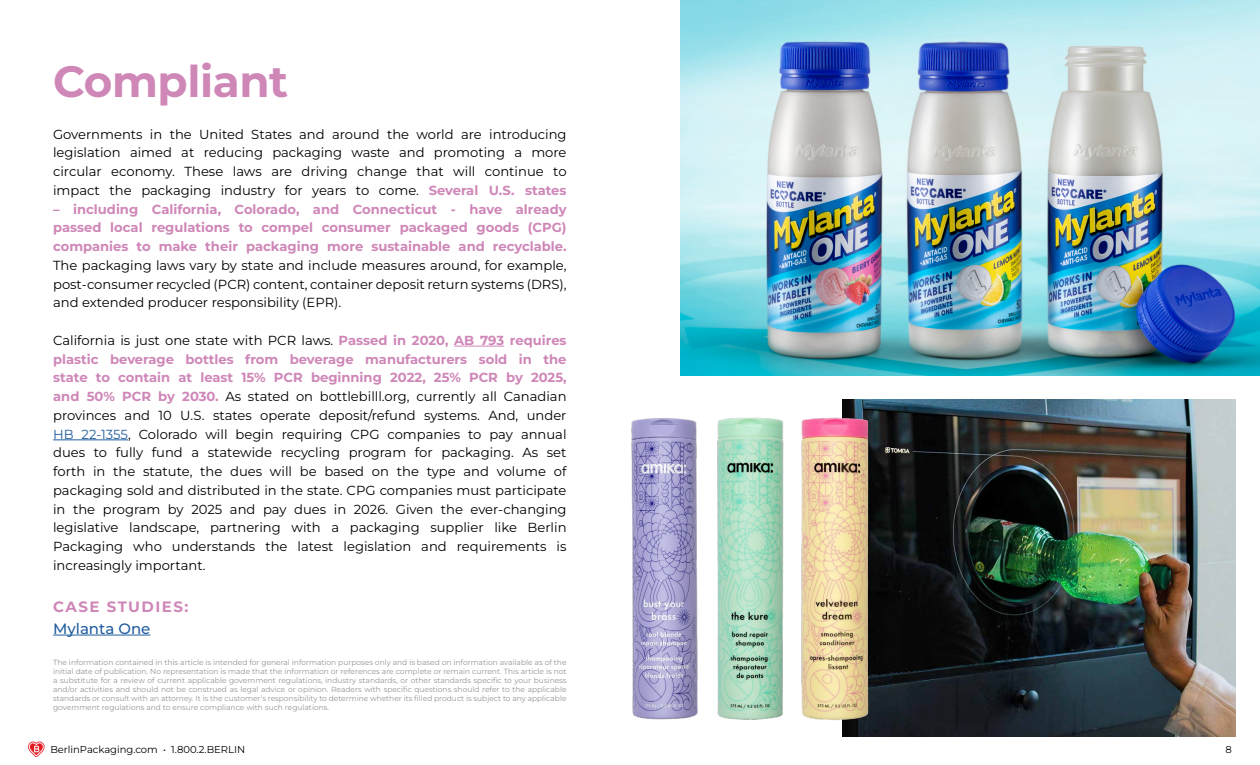
<style>
.page{position:relative;width:1260px;height:765px;background:#fff}
.page>*{position:absolute;margin:0;border:0;box-sizing:border-box;transform-origin:0 0}
.t1{font:700 43.75px "Montserrat";letter-spacing:-.01em;color:#cf87b8}
.t2{font:700 15px "Montserrat";letter-spacing:.1em;color:#cf87b8}
.t3{font:500 15px "Montserrat";color:#215e9e}
.t4{font:13.12px/18.8px "Montserrat";color:#000;text-align:justify}
.t5{font:700 13.12px/18.8px "Montserrat";color:#cf87b8;text-align:justify}
.t6{font:10px "Montserrat";color:#000}
.t7{font:7.5px/9px "Montserrat";color:#949598;text-align:justify}
.s1{font-weight:700;color:#cf87b8}
.s2{color:#215e9e}
</style>
<div class="page">
<svg style="left:28px;top:741px;width:17px;height:16px"></svg>
<img style="left:681px;top:0;width:579px;height:376px">
<img style="left:843px;top:400px;width:393px;height:337px">
<img style="left:631px;top:418px;width:57px;height:302px">
<img style="left:688px;top:417px;width:79px;height:303px">
<img style="left:767px;top:412px;width:125px;height:310px">
<hr style="left:454px;top:346px;width:50px;height:1px;background:#cf87b8">
<hr style="left:53px;top:440px;width:75px;height:1px;background:#215e9e">
<hr style="left:53px;top:635px;width:97px;height:1px;background:#215e9e">
<h1 class="t1" style="left:53px;top:50px;width:237px">Compliant</h1>
<p class="t4" style="left:53px;top:124px;width:515px">Governments in the United States and around the world are introducing legislation aimed at reducing packaging waste and promoting a more circular economy. These laws are driving change that will continue to impact the packaging industry for years to come. <span class="s1">Several U.S. states</span></p>
<p class="t5" style="left:53px;top:199px;width:515px">– including California, Colorado, and Connecticut - have already passed local regulations to compel consumer packaged goods (CPG) companies to make their packaging more sustainable and recyclable.</p>
<p class="t4" style="left:53px;top:255px;width:515px">The packaging laws vary by state and include measures around, for example, post-consumer recycled (PCR) content, container deposit return systems (DRS), and extended producer responsibility (EPR).</p>
<p class="t4" style="left:53px;top:330px;width:515px">California is just one state with PCR laws. <span class="s1">Passed in 2020, AB 793 requires plastic beverage bottles from beverage manufacturers sold in the state to contain at least 15% PCR beginning 2022, 25% PCR by 2025, and 50% PCR by 2030.</span> As stated on bottlebilll.org, currently all Canadian provinces and 10 U.S. states operate deposit/refund systems. And, under <span class="s2">HB 22-1355</span>, Colorado will begin requiring CPG companies to pay annual dues to fully fund a statewide recycling program for packaging. As set forth in the statute, the dues will be based on the type and volume of packaging sold and distributed in the state. CPG companies must participate in the program by 2025 and pay dues in 2026. Given the ever-changing legislative landscape, partnering with a packaging supplier like Berlin Packaging who understands the latest legislation and requirements is increasingly important.</p>
<p class="t2" style="left:53px;top:596px;width:137px">CASE STUDIES:</p>
<p class="t3" style="left:53px;top:618px;width:99px">Mylanta One</p>
<p class="t7" style="left:53px;top:658px;width:515px">The information contained in this article is intended for general information purposes only and is based on information available as of the initial date of publication. No representation is made that the information or references are complete or remain current. This article is not a substitute for a review of current applicable government regulations, industry standards, or other standards specific to your business and/or activities and should not be construed as legal advice or opinion. Readers with specific questions should refer to the applicable standards or consult with an attorney. It is the customer’s responsibility to determine whether its filled product is subject to any applicable government regulations and to ensure compliance with such regulations.</p>
<p class="t6" style="left:50px;top:742px;width:196px">BerlinPackaging.com • 1.800.2.BERLIN</p>
<p class="t6" style="left:1225px;top:742px;width:8px">8</p>
</div>
